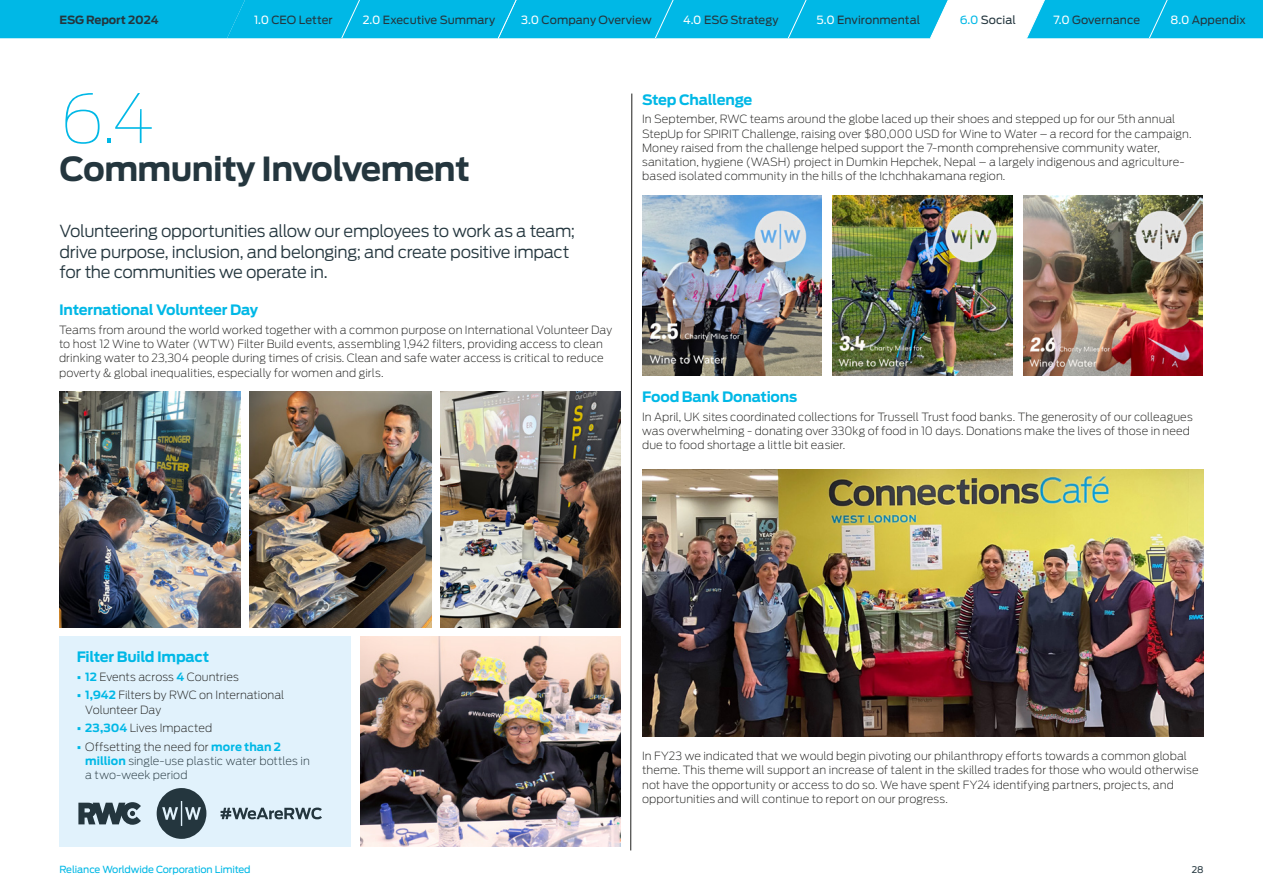
<style>
.page{position:relative;width:1263px;height:893px;background:#fff}
.page>*{position:absolute;margin:0;border:0;box-sizing:border-box;transform-origin:0 0}
.t1{font:100 67.5px "Antenna";color:#00b8e6}
.t2{font:700 33px "Antenna";letter-spacing:-.02em;color:#24363e}
.t3{font:300 16.5px/20.2px "Antenna";letter-spacing:-.02em;color:#24363e}
.t4{font:700 14.25px "Antenna";letter-spacing:-.015em;color:#00b8e6}
.t5{font:200 11.25px/14.2px "Antenna";letter-spacing:.005em;color:#1d1d1b}
.t6{font:11.25px "Antenna";letter-spacing:.005em;color:#24363e}
.t7{font:200 11.25px/14.2px "Antenna";letter-spacing:.005em;color:#24363e}
.t8{font:700 11.25px "Antenna";letter-spacing:-.01em;color:#24363e}
.t9{font:9.75px "Antenna";letter-spacing:-.01em;color:#00b8e6}
.t10{font:9.15px "Antenna";color:#24363e}
.s1{color:#fff}
.s2{color:#00b8e6}
.s3{font-weight:900;color:#00b8e6}
.s4{font-weight:700;color:#00b8e6}
.s5{color:#1d1d1b}
</style>
<div class="page">
<svg style="left:630px;top:93px;width:2px;height:758px"></svg>
<div style="left:59px;top:637px;width:292px;height:210px;background:#e1f2fc"></div>
<img style="left:642px;top:196px;width:180px;height:179px">
<img style="left:642px;top:469px;width:561px;height:267px">
<svg style="left:221px;top:807px;width:101px;height:12px"></svg>
<svg style="left:78px;top:802px;width:63px;height:23px"></svg>
<svg style="left:157px;top:788px;width:49px;height:51px"></svg>
<img style="left:59px;top:391px;width:182px;height:236px">
<img style="left:361px;top:637px;width:260px;height:209px">
<img style="left:440px;top:391px;width:181px;height:236px">
<img style="left:832px;top:195px;width:180px;height:180px">
<img style="left:1023px;top:195px;width:180px;height:180px">
<svg style="left:0;top:0;width:1263px;height:38px;background:#14bde8"></svg>
<img style="left:249px;top:391px;width:182px;height:236px">
<p class="t8" style="left:60px;top:12px;width:101px">ESG Report 2024</p>
<p class="t6" style="left:254px;top:12px;width:80px"><span class="s1">1.0</span> CEO Letter</p>
<p class="t6" style="left:363px;top:12px;width:134px"><span class="s1">2.0</span> Executive Summary</p>
<p class="t6" style="left:521px;top:12px;width:132px"><span class="s1">3.0</span> Company Overview</p>
<p class="t6" style="left:683px;top:12px;width:97px"><span class="s1">4.0</span> ESG Strategy</p>
<p class="t6" style="left:817px;top:12px;width:105px"><span class="s1">5.0</span> Environmental</p>
<p class="t6" style="left:960px;top:12px;width:58px"><span class="s2">6.0</span> Social</p>
<p class="t6" style="left:1054px;top:12px;width:88px"><span class="s1">7.0</span> Governance</p>
<p class="t6" style="left:1170px;top:12px;width:77px"><span class="s1">8.0</span> Appendix</p>
<h1 class="t1" style="left:60px;top:78px;width:96px">6.4</h1>
<h2 class="t2" style="left:60px;top:146px;width:412px">Community Involvement</h2>
<h3 class="t3" style="left:60px;top:221px;width:517px">Volunteering opportunities allow our employees to work as a team; drive purpose, inclusion, and belonging; and create positive impact for the communities we operate in.</h3>
<p class="t4" style="left:59px;top:300px;width:200px">International Volunteer Day</p>
<p class="t5" style="left:59px;top:323px;width:555px">Teams from around the world worked together with a common purpose on International Volunteer Day to host 12 Wine to Water (WTW) Filter Build events, assembling 1,942 filters, providing access to clean drinking water to 23,304 people during times of crisis. Clean and safe water access is critical to reduce poverty &amp; global inequalities, especially for women and girls.</p>
<p class="t4" style="left:642px;top:90px;width:112px">Step Challenge</p>
<p class="t5" style="left:642px;top:112px;width:551px">In September, RWC teams around the globe laced up their shoes and stepped up for our 5th annual StepUp for SPIRIT Challenge, raising over $80,000 USD for Wine to Water – a record for the campaign.<br>Money raised from the challenge helped support the 7-month comprehensive community water, sanitation, hygiene (WASH) project in Dumkin Hepchek, Nepal – a largely indigenous and agriculture&shy;based isolated community in the hills of the Ichchhakamana region.</p>
<p class="t4" style="left:642px;top:387px;width:157px">Food Bank Donations</p>
<p class="t5" style="left:642px;top:410px;width:552px">In April, UK sites coordinated collections for Trussell Trust food banks. The generosity of our colleagues was overwhelming - donating over 330kg of food in 10 days. Donations make the lives of those in need due to food shortage a little bit easier.</p>
<p class="t4" style="left:77px;top:647px;width:134px">Filter Build Impact</p>
<p class="t5" style="left:77px;top:670px;width:164px"><span class="s3">•</span> <span class="s4">12</span> Events across <span class="s4">4</span> Countries</p>
<p class="t5" style="left:85px;top:688px;width:201px;text-indent:-9px"><span class="s3">•</span> <span class="s4">1,942</span> Filters by RWC on International<br>Volunteer Day</p>
<p class="t5" style="left:77px;top:721px;width:137px"><span class="s3">•</span> <span class="s4">23,304</span> Lives Impacted</p>
<p class="t7" style="left:85px;top:739px;width:226px;text-indent:-9px"><span class="s3">•</span> <span class="s5">Offsetting the need for</span> <span class="s4">more than 2 million</span> single-use plastic water bottles in a two-week period</p>
<p class="t9" style="left:60px;top:863px;width:193px">Reliance Worldwide Corporation Limited</p>
<p class="t5" style="left:642px;top:749px;width:558px">In FY23 we indicated that we would begin pivoting our philanthropy efforts towards a common global theme. This theme will support an increase of talent in the skilled trades for those who would otherwise not have the opportunity or access to do so. We have spent FY24 identifying partners, projects, and opportunities and will continue to report on our progress.</p>
<p class="t10" style="left:1192px;top:863px;width:13px">28</p>
</div>
